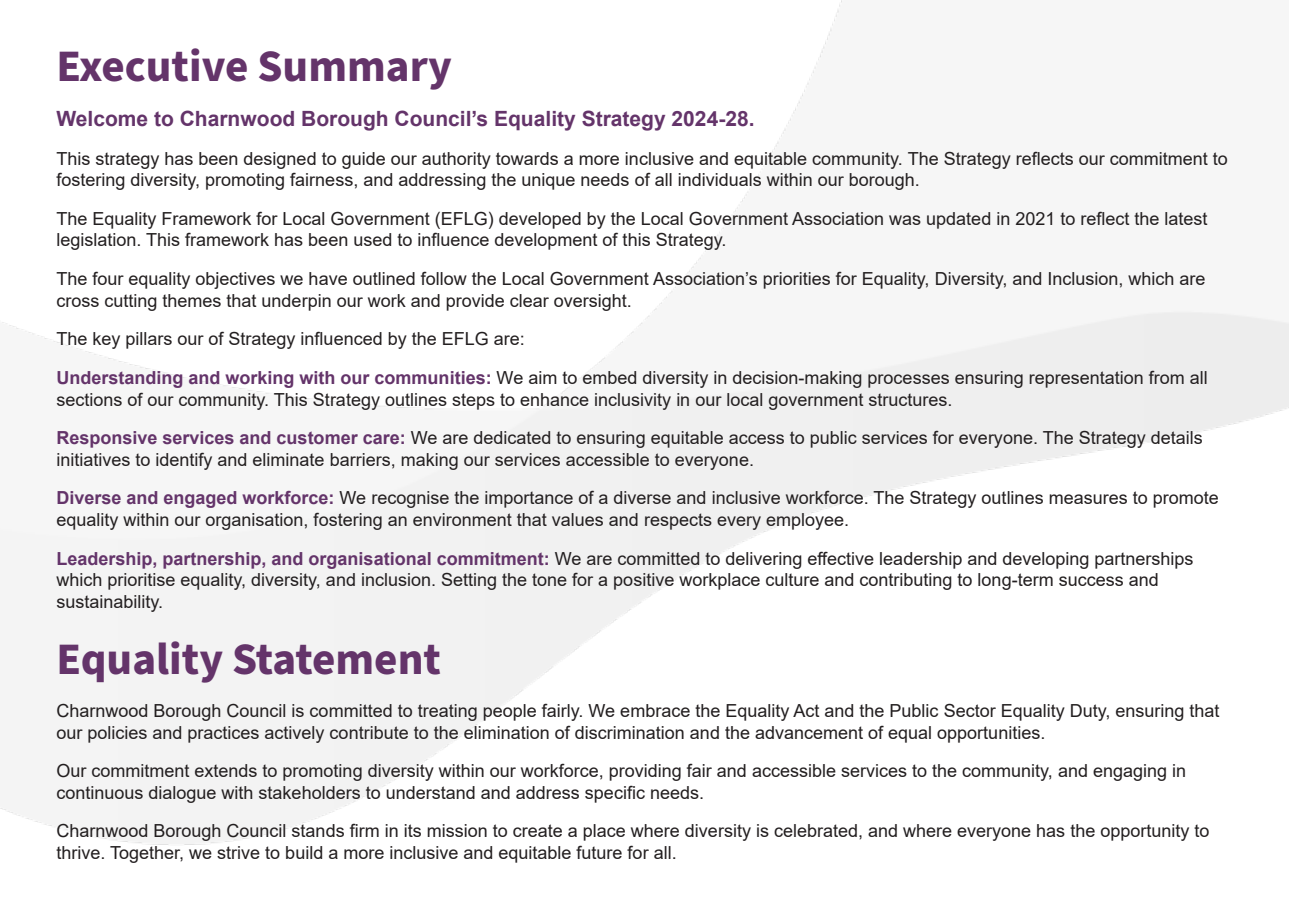
<style>
.page{position:relative;width:1289px;height:919px;background:#fff}
.page>*{position:absolute;margin:0;border:0;box-sizing:border-box;transform-origin:0 0}
.Subheader_1{font:700 45px "Source Sans Pro";color:#64346a}
.Body{font:700 21px "Arial";color:#64346a}
.Body-2{font:18px/21.6px "Arial";color:#231f20}
.s1{font-weight:700;color:#64346a}
</style>
<div class="page">
<p class="Subheader_1" style="left:56px;top:35px;width:397px">Executive Summary</p>
<p class="Body" style="left:56px;top:104px;width:699px">Welcome to Charnwood Borough Council’s Equality Strategy 2024-28.</p>
<p class="Body-2" style="left:56px;top:147px;width:1172px">This strategy has been designed to guide our authority towards a more inclusive and equitable community. The Strategy reflects our commitment to fostering diversity, promoting fairness, and addressing the unique needs of all individuals within our borough.</p>
<p class="Body-2" style="left:56px;top:207px;width:1152px">The Equality Framework for Local Government (EFLG) developed by the Local Government Association was updated in 2021 to reflect the latest legislation. This framework has been used to influence development of this Strategy.</p>
<p class="Body-2" style="left:56px;top:268px;width:1150px">The four equality objectives we have outlined follow the Local Government Association’s priorities for Equality, Diversity, and Inclusion, which are cross cutting themes that underpin our work and provide clear oversight.</p>
<p class="Body-2" style="left:56px;top:328px;width:470px">The key pillars our of Strategy influenced by the EFLG are:</p>
<p class="Body-2" style="left:56px;top:366px;width:1152px"><span class="s1">Understanding and working with our communities:</span> We aim to embed diversity in decision-making processes ensuring representation from all sections of our community. This Strategy outlines steps to enhance inclusivity in our local government structures.</p>
<p class="Body-2" style="left:56px;top:427px;width:1147px"><span class="s1">Responsive services and customer care:</span> We are dedicated to ensuring equitable access to public services for everyone. The Strategy details initiatives to identify and eliminate barriers, making our services accessible to everyone.</p>
<p class="Body-2" style="left:56px;top:487px;width:1163px"><span class="s1">Diverse and engaged workforce:</span> We recognise the importance of a diverse and inclusive workforce. The Strategy outlines measures to promote equality within our organisation, fostering an environment that values and respects every employee.</p>
<p class="Body-2" style="left:56px;top:547px;width:1138px"><span class="s1">Leadership, partnership, and organisational commitment:</span> We are committed to delivering effective leadership and developing partnerships which prioritise equality, diversity, and inclusion. Setting the tone for a positive workplace culture and contributing to long-term success and sustainability.</p>
<p class="Subheader_1" style="left:56px;top:628px;width:386px">Equality Statement</p>
<p class="Body-2" style="left:56px;top:699px;width:1164px">Charnwood Borough Council is committed to treating people fairly. We embrace the Equality Act and the Public Sector Equality Duty, ensuring that our policies and practices actively contribute to the elimination of discrimination and the advancement of equal opportunities.</p>
<p class="Body-2" style="left:56px;top:759px;width:1131px">Our commitment extends to promoting diversity within our workforce, providing fair and accessible services to the community, and engaging in continuous dialogue with stakeholders to understand and address specific needs.</p>
<p class="Body-2" style="left:56px;top:820px;width:1154px">Charnwood Borough Council stands firm in its mission to create a place where diversity is celebrated, and where everyone has the opportunity to thrive. Together, we strive to build a more inclusive and equitable future for all.</p>
</div>
